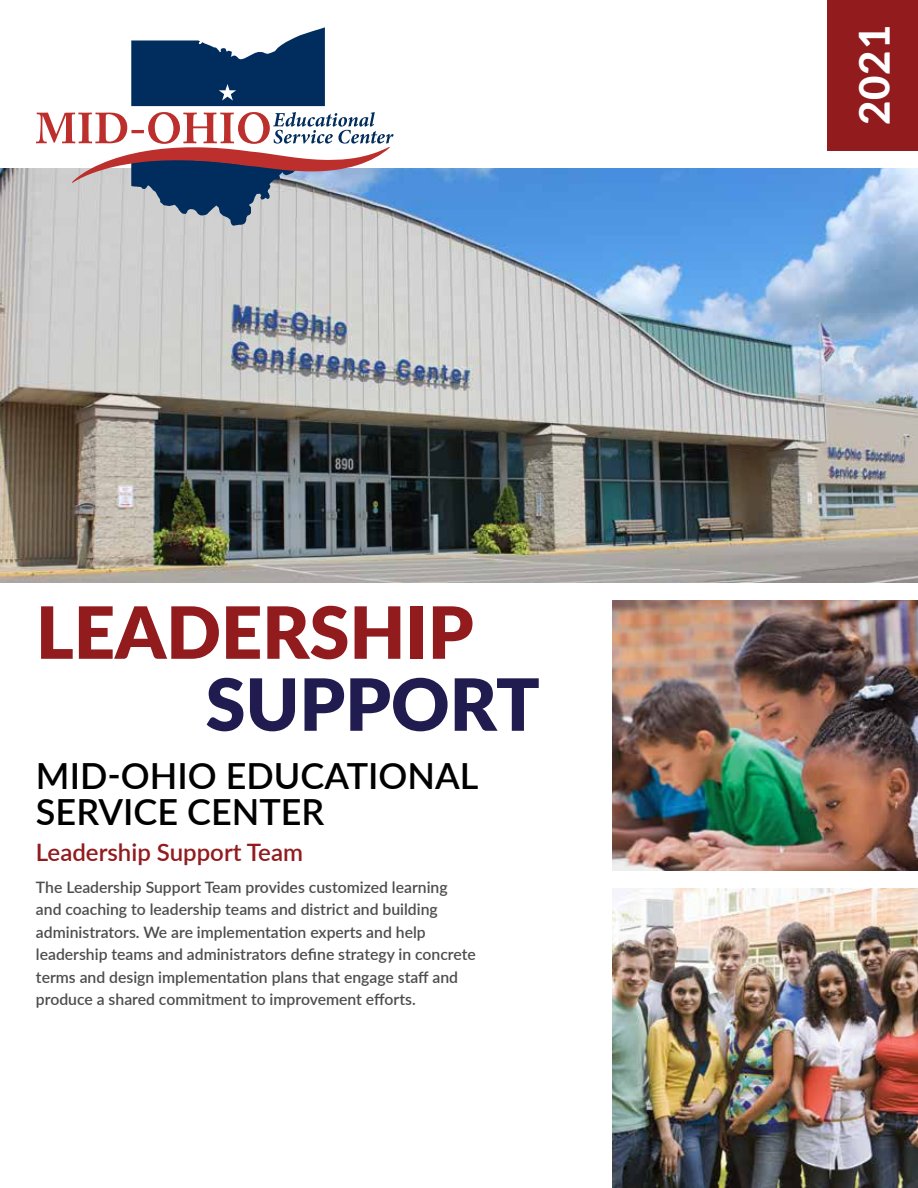
<style>
.page{position:relative;width:918px;height:1188px;background:#fff}
.page>*{position:absolute;margin:0;border:0;box-sizing:border-box;transform-origin:0 0}
.t1{font:900 72px "Lato";color:#921b1e}
.t2{font:900 72px "Lato";color:#201c50}
.t3{font:800 42px "Lato";color:#fff}
.t4{font:600 36px/36px "Lato";color:#000}
.t5{font:600 24px "Lato";color:#921b1e}
.t6{font:600 15.75px/22.5px "Lato";color:#4d4d4f}
</style>
<div class="page">
<div style="left:827px;top:0;width:91px;height:150px;background:#921b1e"></div>
<img style="left:0;top:168px;width:918px;height:414px">
<svg style="left:36px;top:27px;width:358px;height:199px"></svg>
<img style="left:612px;top:600px;width:306px;height:270px">
<img style="left:612px;top:888px;width:306px;height:300px">
<h1 class="t1" style="left:36px;top:578px;width:439px">LEADERSHIP</h1>
<h1 class="t2" style="left:206px;top:650px;width:336px">SUPPORT</h1>
<h3 class="t4" style="left:36px;top:757px;width:444px">MID-OHIO EDUCATIONAL<br>SERVICE CENTER</h3>
<h3 class="t5" style="left:36px;top:835px;width:269px">Leadership Support Team</h3>
<p class="t6" style="left:36px;top:875px;width:441px">The Leadership Support Team provides customized learning and coaching to leadership teams and district and building administrators. We are implementation experts and help leadership teams and administrators define strategy in concrete terms and design implementation plans that engage staff and produce a shared commitment to improvement efforts.</p>
<h2 class="t3" style="left:843px;top:125px;width:102px;rotate:-90deg">2021</h2>
</div>
